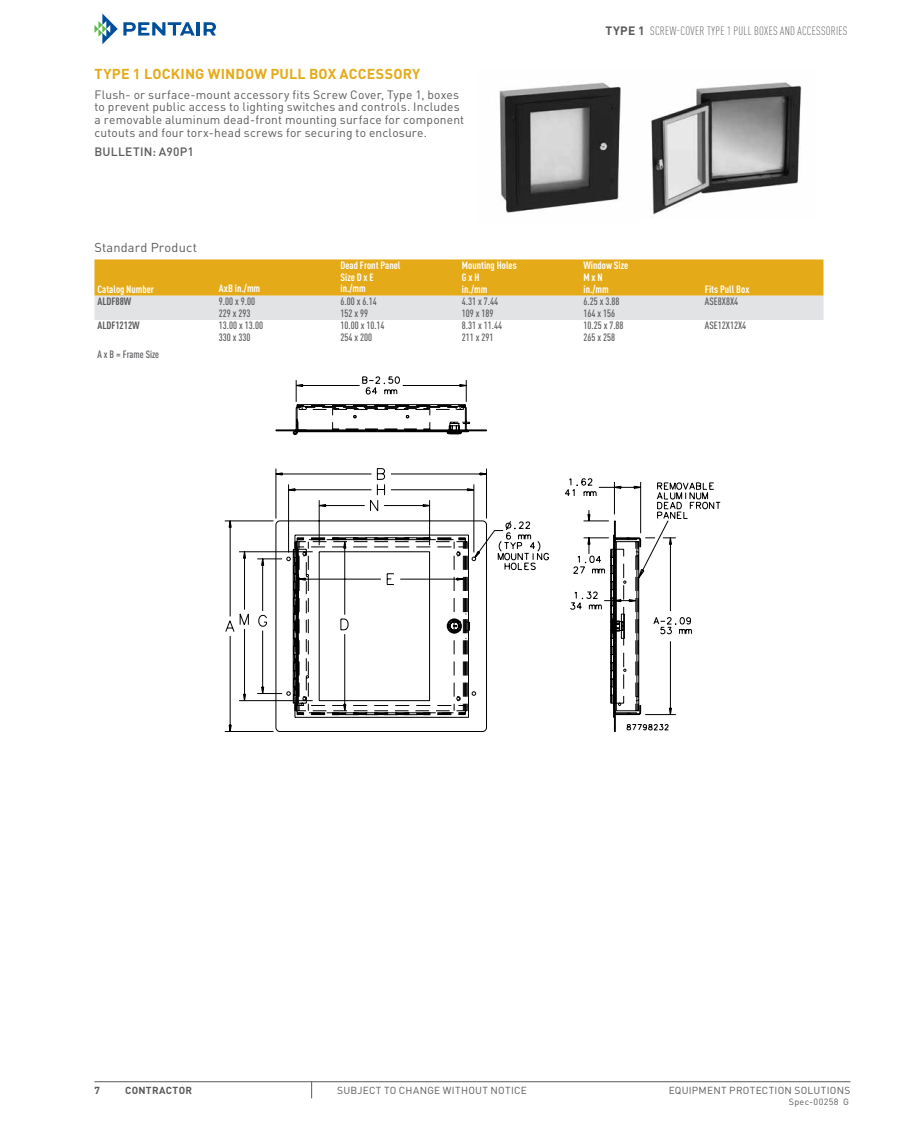
<style>
.page{position:relative;width:918px;height:1134px;background:#fff}
.page>*{position:absolute;margin:0;border:0;box-sizing:border-box;transform-origin:0 0}
.t1{font:700 14.25px "DIN Pro";letter-spacing:.01em;color:#e4aa17}
.t2{font:12.75px "DIN Pro";letter-spacing:.015em;color:#58595b}
.t3{font:12px/12.8px "DIN Pro";letter-spacing:.015em;color:#58595b}
.t4{font:300 condensed 12px "DIN Pro";letter-spacing:.02em;color:#58595b}
.t5{font:500 12px "DIN Pro";letter-spacing:.025em;color:#58595b}
.t6{font:500 condensed 10.5px/12px "DIN Pro";color:#58595b}
.t7{font:700 condensed 10.5px/12px "DIN Pro";color:#fff}
.t8{font:700 condensed 10.5px "DIN Pro";color:#58595b}
.t9{font:10.2px "DIN Pro";letter-spacing:.025em;color:#58595b}
.t10{font:700 10.2px "DIN Pro";letter-spacing:.03em;color:#58595b}
.t11{font:9px "DIN Pro";letter-spacing:.035em;color:#58595b}
.s1{font-weight:700;font-stretch:normal}
</style>
<div class="page">
<svg style="left:95px;top:14px;width:100px;height:30px"></svg>
<hr style="left:197px;top:22px;width:3px;height:14px;background:#004f9a">
<svg style="left:204px;top:22px;width:12px;height:14px"></svg>
<hr style="left:94px;top:1081px;width:756px;height:1px;background:#58595b">
<svg style="left:311px;top:1082px;width:1px;height:16px"></svg>
<img style="left:499px;top:82px;width:122px;height:131px">
<img style="left:651px;top:82px;width:151px;height:133px">
<svg style="left:94px;top:259px;width:730px;height:61px;background:#e3c16b"></svg>
<svg style="left:676px;top:492px;width:44px;height:27px"></svg>
<svg style="left:225px;top:520px;width:23px;height:212px"></svg>
<svg style="left:248px;top:407px;width:239px;height:325px"></svg>
<svg style="left:296px;top:377px;width:380px;height:338px"></svg>
<svg style="left:653px;top:537px;width:39px;height:178px"></svg>
<p class="t1" style="left:94px;top:62px;width:186px">TYPE 1 LOCKI NG WI NDOW PULL</p>
<p class="t1" style="left:309px;top:62px;width:41px">BOX ACC</p>
<p class="t1" style="left:367px;top:62px;width:54px">ESSORY</p>
<p class="t3" style="left:94px;top:87px;width:371px">Flush- or surface-mount accessory fits Screw Cover, Type 1, boxes to prevent public access to lighting switches and controls. Includes a removable aluminum dead-front mounting surface for component cutouts and four torx-head screws for securing to enclosure.</p>
<p class="t5" style="left:94px;top:142px;width:101px">BULLETIN: A90P1</p>
<p class="t4" style="left:605px;top:23px;width:242px"><span class="s1">TYPE 1</span> SCREW-COVER TYPE 1 PULL BOXES AND ACCESSORIES</p>
<p class="t2" style="left:94px;top:237px;width:104px">Standard Product</p>
<p class="t7" style="left:98px;top:282px;width:58px">Catalog Number</p>
<p class="t7" style="left:219px;top:282px;width:43px">AxB in./mm</p>
<p class="t7" style="left:340px;top:258px;width:62px">Dead Front Panel<br>Size D x E in./mm</p>
<p class="t7" style="left:462px;top:258px;width:56px">Mounting Holes<br>G x H<br>in./mm</p>
<p class="t7" style="left:583px;top:258px;width:46px">Window Size<br>M x N in./mm</p>
<p class="t7" style="left:705px;top:282px;width:46px">Fits Pull Box</p>
<p class="t8" style="left:97px;top:293px;width:35px">ALDF88W</p>
<p class="t6" style="left:219px;top:294px;width:38px">9.00 x 9.00<br>229 x 293</p>
<p class="t6" style="left:340px;top:294px;width:38px">6.00 x 6.14<br>152 x 99</p>
<p class="t6" style="left:462px;top:294px;width:38px">4.31 x 7.44<br>109 x 189</p>
<p class="t6" style="left:583px;top:294px;width:38px">6.25 x 3.88<br>164 x 156</p>
<p class="t6" style="left:705px;top:294px;width:35px">ASE8X8X4</p>
<p class="t8" style="left:97px;top:317px;width:44px">ALDF1212W</p>
<p class="t6" style="left:219px;top:319px;width:46px">13.00 x 13.00<br>330 x 330</p>
<p class="t6" style="left:340px;top:319px;width:46px">10.00 x 10.14<br>254 x 200</p>
<p class="t6" style="left:462px;top:319px;width:42px">8.31 x 11.44<br>211 x 291</p>
<p class="t6" style="left:583px;top:319px;width:42px">10.25 x 7.88<br>265 x 258</p>
<p class="t6" style="left:705px;top:319px;width:43px">ASE12X12X4</p>
<p class="t6" style="left:97px;top:347px;width:63px">A x B = Frame Size</p>
<p class="t10" style="left:95px;top:1081px;width:7px">7</p>
<p class="t10" style="left:125px;top:1081px;width:68px">CONTRACTOR</p>
<p class="t9" style="left:337px;top:1082px;width:191px">SUBJECT TO CHANGE WITHOUT NOTICE</p>
<p class="t9" style="left:669px;top:1082px;width:183px">EQUIPMENT PROTECTION SOLUTIONS</p>
<p class="t11" style="left:789px;top:1095px;width:62px">Spec-00258 G</p>
</div>
